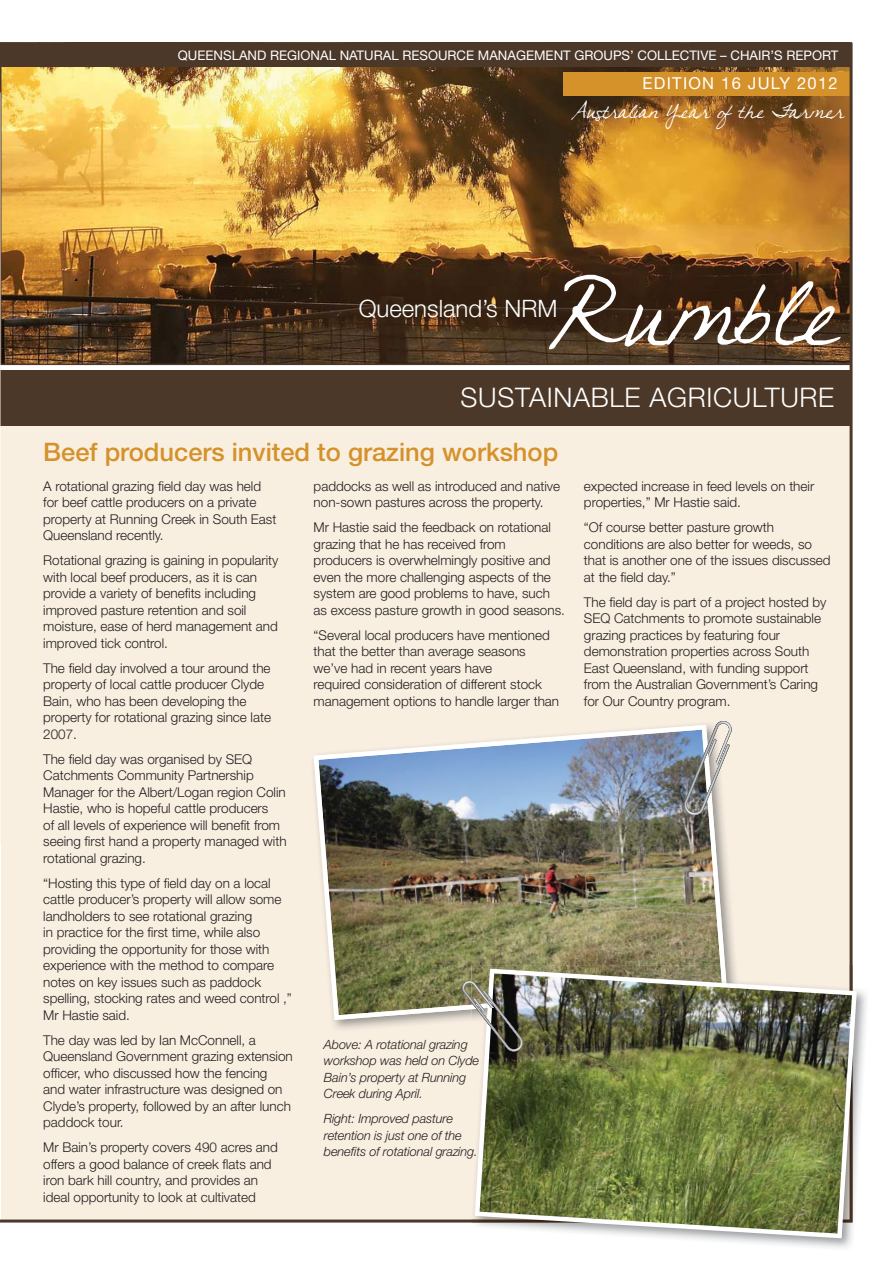
<style>
.page{position:relative;width:893px;height:1263px;background:#fff}
.page>*{position:absolute;margin:0;border:0;box-sizing:border-box;transform-origin:0 0}
.t1{font:105px "Jeana Script";color:#fff}
.t2{font:300 27px "Helvetica Neue";letter-spacing:.025em;color:#fff}
.t3{font:500 25.5px "Helvetica Neue";color:#d5912a}
.t4{font:300 24px "Helvetica Neue";color:#fff}
.t5{font:22.5px "Jeana Script";color:#fff}
.t6{font:16.5px "Helvetica Neue";letter-spacing:.075em;color:#fff}
.t7{font:300 13.5px/16.5px "Helvetica Neue";color:#231f20}
.t8{font:13.2px "Helvetica Neue";color:#fff}
.t9{font:italic 300 12.75px/16.5px "Helvetica Neue";letter-spacing:-.01em;color:#231f20}
.s1{color:#201a18}
</style>
<div class="page">
<img style="left:0;top:43px;width:852px;height:1180px">
<img style="left:681px;top:965px;width:186px;height:283px">
<img style="left:471px;top:965px;width:381px;height:258px">
<img style="left:475px;top:969px;width:382px;height:269px">
<img style="left:462px;top:981px;width:61px;height:87px">
<p class="t8" style="left:178px;top:50px;width:662px">QUEENSLAND REGIONAL NATURAL RESOURCE MANAGEMENT GROUPS’ COLLECTIVE – CHAIR’S REPORT</p>
<p class="t6" style="left:643px;top:77px;width:196px">EDITION 16 JULY 2012</p>
<h3 class="t5" style="left:574px;top:101px;width:271px">Australian Year of the Farmer</h3>
<h1 class="t1" style="left:548px;top:264px;width:291px">Rumble</h1>
<h3 class="t4" style="left:359px;top:300px;width:200px">Queensland’s NRM</h3>
<h2 class="t2" style="left:461px;top:388px;width:375px">SUSTAINABLE AGRICULTURE</h2>
<h3 class="t3" style="left:43px;top:443px;width:516px">Beef producers invited to grazing workshop</h3>
<p class="t7" style="left:43px;top:479px;width:235px">A rotational grazing field day was held for beef cattle producers on a private property at Running Creek in South East Queensland recently.</p>
<p class="t7" style="left:43px;top:554px;width:237px">Rotational grazing is gaining in popularity with local beef producers, as it is can provide a variety of benefits including improved pasture retention and soil moisture, ease of herd management and improved tick control.</p>
<p class="t7" style="left:43px;top:661px;width:229px">The field day involved a tour around the property of local cattle producer Clyde<br>Bain, who has been developing the property for rotational grazing since late<br>2007.</p>
<p class="t7" style="left:43px;top:752px;width:245px">The field day was organised by SEQ Catchments Community Partnership Manager for the Albert/Logan region Colin Hastie, who is hopeful cattle producers<br>of all levels of experience will benefit from seeing first hand a property managed with rotational grazing.</p>
<p class="t7" style="left:43px;top:876px;width:250px">“Hosting this type of field day on a local cattle producer’s property will allow some landholders to see rotational grazing<br>in practice for the first time, while also providing the opportunity for those with experience with the method to compare notes on key issues such as paddock spelling, stocking rates and weed control ,” Mr Hastie said.</p>
<p class="t7" style="left:43px;top:1033px;width:251px">The day was led by Ian McConnell, a Queensland Government grazing extension officer, who discussed how the fencing<br>and water infrastructure was designed on Clyde’s property, followed by an after lunch paddock tour.</p>
<p class="t7" style="left:43px;top:1141px;width:236px">Mr Bain’s property covers 490 acres and offers a good balance of creek flats and iron bark hill country, and provides an ideal opportunity to look at cultivated</p>
<p class="t7" style="left:314px;top:479px;width:248px">paddocks as well as introduced and native non-sown pastures across the property.</p>
<p class="t7" style="left:314px;top:521px;width:253px">Mr Hastie said the feedback on rotational grazing that he has received from producers is overwhelmingly positive and even the more challenging aspects of the system are good problems to have, such as excess pasture growth in good seasons.</p>
<p class="t7" style="left:314px;top:628px;width:247px">“Several local producers have mentioned that the better than average seasons we’ve had in recent years have<br>required consideration of different stock management options to handle larger than</p>
<p class="t9" style="left:324px;top:1037px;width:157px">Above: A rotational grazing workshop was held on Cly<span class="s1">de<br></span>Bain’s property at Running<br>Creek during April.</p>
<p class="t9" style="left:324px;top:1112px;width:155px">Right: Improved pasture retention is just one of the benefits of rotational grazin<span class="s1">g.</span></p>
<p class="t7" style="left:584px;top:479px;width:232px">expected increase in feed levels on their properties,” Mr Hastie said.</p>
<p class="t7" style="left:584px;top:521px;width:248px">“Of course better pasture growth conditions are also better for weeds, so that is another one of the issues discussed at the field day.”</p>
<p class="t7" style="left:584px;top:595px;width:244px">The field day is part of a project hosted by SEQ Catchments to promote sustainable grazing practices by featuring four demonstration properties across South East Queensland, with funding support from the Australian Government’s Caring for Our Country program.</p>
</div>
